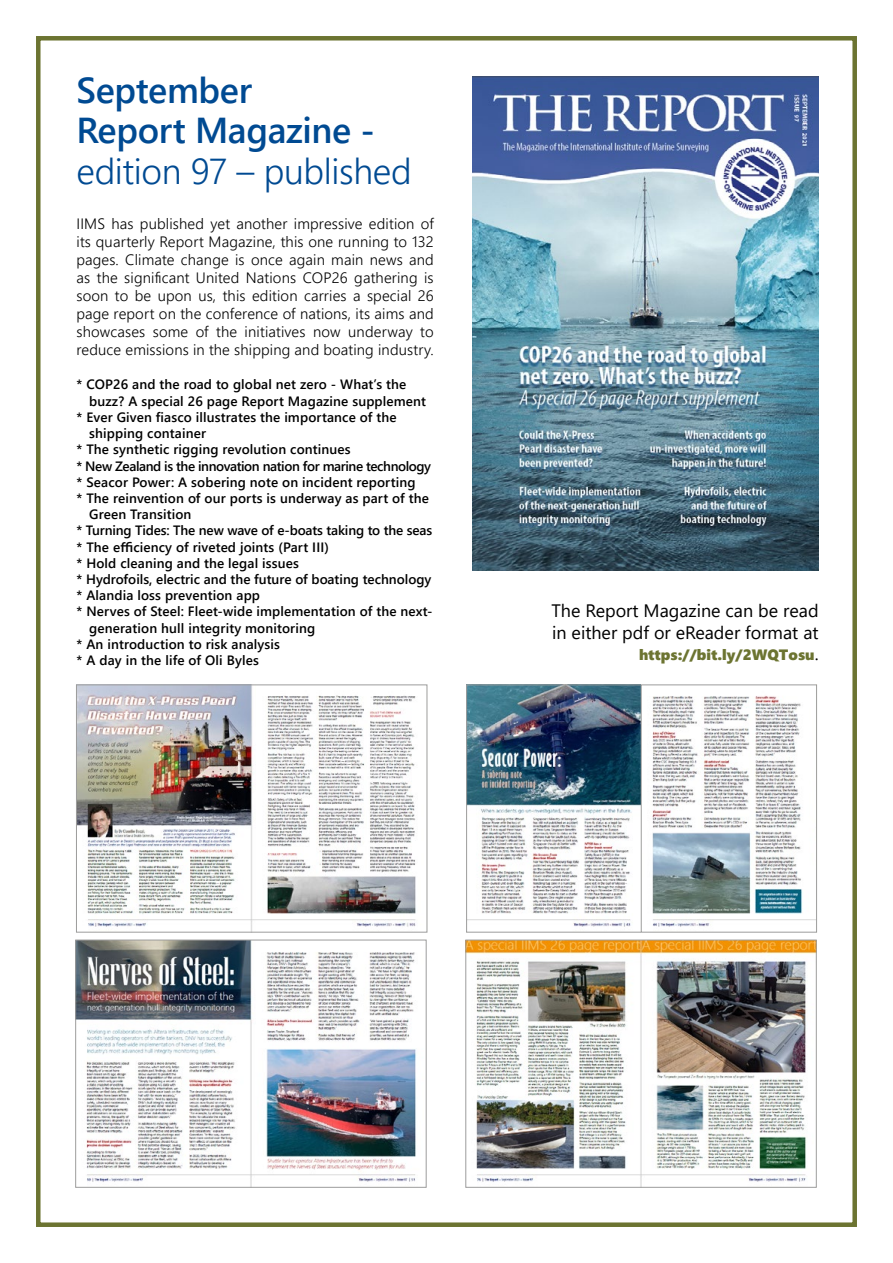
<style>
.page{position:relative;width:893px;height:1263px;background:#fff}
.page>*{position:absolute;margin:0;border:0;box-sizing:border-box;transform-origin:0 0}
.t1{font:600 36px/40.5px "Segoe UI";letter-spacing:-.01em;color:#004a92}
.t2{font:300 36px "Segoe UI";letter-spacing:-.01em;color:#004a92}
.t3{font:18px/21.6px "Segoe UI";color:#000}
.t4{font:300 15px/18px "Segoe UI";letter-spacing:.01em;color:#000;text-align:justify}
.t5{font:15px "Segoe UI Black";color:#6c7431}
.t6{font:600 13.5px "Segoe UI";letter-spacing:.01em;color:#000}
.t7{font:600 13.5px "Segoe UI";letter-spacing:-.03em;color:#000}
.t8{font:600 13.5px "Segoe UI";letter-spacing:-.01em;color:#000}
.s1{font-family:"Segoe UI";font-size:18px;color:#000}
</style>
<div class="page">
<div style="left:36px;top:36px;width:821px;height:1191px;border:4px solid #6c7431"></div>
<img style="left:472px;top:77px;width:347px;height:493px">
<img style="left:468px;top:942px;width:346px;height:243px">
<img style="left:77px;top:942px;width:339px;height:243px">
<div style="left:75px;top:940px;width:351px;height:247px;border:1px solid #9d9d9c"></div>
<img style="left:468px;top:687px;width:347px;height:240px">
<div style="left:466px;top:685px;width:176px;height:247px;border:1px solid #9d9d9c"></div>
<img style="left:78px;top:687px;width:338px;height:243px">
<div style="left:76px;top:685px;width:351px;height:247px;border:1px solid #9d9d9c"></div>
<div style="left:641px;top:685px;width:176px;height:247px;border:1px solid #9d9d9c"></div>
<h1 class="t1" style="left:77px;top:67px;width:300px">September<br>Report Magazine -</h1>
<h1 class="t2" style="left:77px;top:137px;width:337px">edition 97 – published</h1>
<p class="t4" style="left:77px;top:213px;width:359px">IIMS has published yet another impressive edition of its quarterly Report Magazine, this one running to 132 pages. Climate change is once again main news and as the significant United Nations COP26 gathering is soon to be upon us, this edition carries a special 26 page report on the conference of nations, its aims and showcases some of the initiatives now underway to reduce emissions in the shipping and boating industry.</p>
<p class="t6" style="left:77px;top:372px;width:331px">* COP26 and the road to global net zero - What’s the</p>
<p class="t6" style="left:89px;top:388px;width:338px">buzz? A special 26 page Report Magazine supplement</p>
<p class="t6" style="left:77px;top:404px;width:322px">* Ever Given fiasco illustrates the importance of the</p>
<p class="t6" style="left:89px;top:421px;width:118px">shipping container</p>
<p class="t6" style="left:77px;top:437px;width:276px">* The synthetic rigging revolution continues</p>
<p class="t7" style="left:77px;top:453px;width:356px">* New Zealand is the innovation nation for marine technology</p>
<p class="t6" style="left:77px;top:469px;width:341px">* Seacor Power: A sobering note on incident reporting</p>
<p class="t6" style="left:77px;top:485px;width:354px">* The reinvention of our ports is underway as part of the</p>
<p class="t6" style="left:89px;top:502px;width:104px">Green Transition</p>
<p class="t8" style="left:77px;top:518px;width:357px">* Turning Tides: The new wave of e-boats taking to the seas</p>
<p class="t6" style="left:77px;top:534px;width:254px">* The efficiency of riveted joints (Part III)</p>
<p class="t6" style="left:77px;top:550px;width:224px">* Hold cleaning and the legal issues</p>
<p class="t6" style="left:77px;top:566px;width:356px">* Hydrofoils, electric and the future of boating technology</p>
<p class="t6" style="left:77px;top:583px;width:185px">* Alandia loss prevention app</p>
<p class="t6" style="left:77px;top:599px;width:357px">* Nerves of Steel: Fleet-wide implementation of the next-</p>
<p class="t6" style="left:89px;top:615px;width:227px">generation hull integrity monitoring</p>
<p class="t6" style="left:77px;top:631px;width:205px">* An introduction to risk analysis</p>
<p class="t6" style="left:77px;top:647px;width:184px">* A day in the life of Oli Byles</p>
<h2 class="t3" style="left:551px;top:598px;width:269px">The Report Magazine can be read in either pdf or eReader format at</h2>
<p class="t5" style="left:639px;top:644px;width:181px">https://bit.ly/2WQTosu<span class="s1">.</span></p>
</div>
